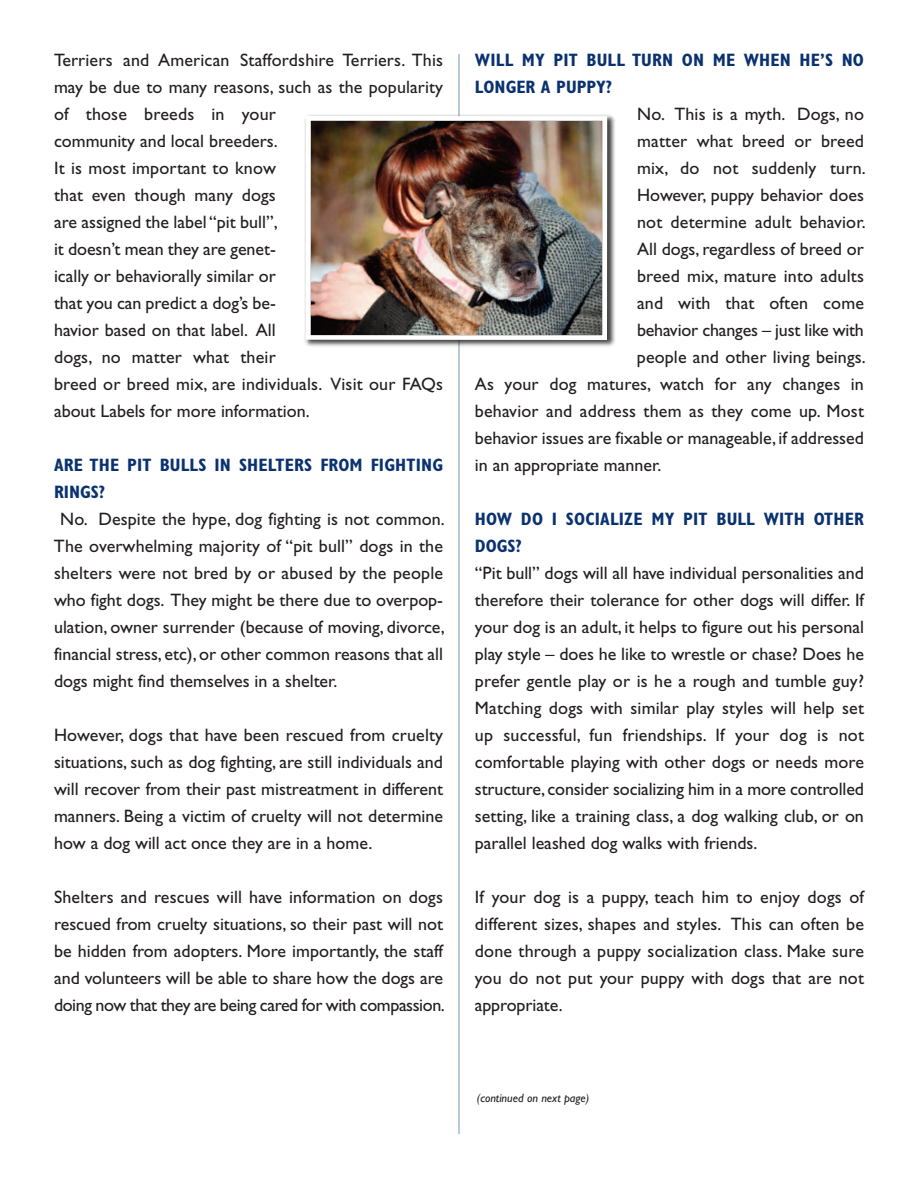
<style>
.page{position:relative;width:918px;height:1188px;background:#fff}
.page>*{position:absolute;margin:0;border:0;box-sizing:border-box;transform-origin:0 0}
.t1{font:18px/27px "Gill Sans";color:#231f20;text-align:justify}
.t2{font:700 condensed 18px/27px "Gill Sans";letter-spacing:.01em;color:#0b3270}
.t3{font:italic 12px "Gill Sans";color:#231f20}
</style>
<div class="page">
<hr style="left:459px;top:54px;width:1px;height:1080px;background:#7199b1">
<img style="left:304px;top:110px;width:311px;height:242px">
<img style="left:311px;top:121px;width:291px;height:214px">
<div style="left:306px;top:116px;width:301px;height:224px;border:4px solid #fff"></div>
<p class="t1" style="left:54px;top:48px;width:391px;text-align:left">Terriers and American Staffordshire Terriers. This may be due to many reasons, such as the popularity of those breeds in your<br>community and local breeders.<br>It is most important to know<br>that even though many dogs<br>are assigned the label “pit bull”,<br>it doesn’t mean they are genet-<br>ically or behaviorally similar or<br>that you can predict a dog’s be-<br>havior based on that label. All<br>dogs, no matter what their<br>breed or breed mix, are individuals. Visit our FAQs about Labels for more information.</p>
<p class="t2" style="left:54px;top:453px;width:391px">ARE THE PIT BULLS IN SHELTERS FROM FIGHTING<br>RINGS?</p>
<p class="t1" style="left:54px;top:507px;width:392px;text-indent:6px">No. Despite the hype, dog fighting is not common.<br>The overwhelming majority of “pit bull” dogs in the shelters were not bred by or abused by the people who fight dogs. They might be there due to overpop&shy;ulation, owner surrender (because of moving, divorce, financial stress, etc), or other common reasons that all dogs might find themselves in a shelter.</p>
<p class="t1" style="left:54px;top:723px;width:391px">However, dogs that have been rescued from cruelty situations, such as dog fighting, are still individuals and will recover from their past mistreatment in different manners. Being a victim of cruelty will not determine how a dog will act once they are in a home.</p>
<p class="t1" style="left:54px;top:885px;width:392px">Shelters and rescues will have information on dogs rescued from cruelty situations, so their past will not be hidden from adopters. More importantly, the staff and volunteers will be able to share how the dogs are doing now that they are being cared for with compassion.</p>
<p class="t2" style="left:475px;top:48px;width:391px">WILL MY PIT BULL TURN ON ME WHEN HE’S NO<br>LONGER A PUPPY?</p>
<p class="t1" style="left:637px;top:102px;width:228px">No. This is a myth. Dogs, no</p>
<p class="t1" style="left:637px;top:129px;width:228px">matter what breed or breed</p>
<p class="t1" style="left:637px;top:156px;width:230px">mix, do not suddenly turn.</p>
<p class="t1" style="left:637px;top:183px;width:228px">However, puppy behavior does</p>
<p class="t1" style="left:637px;top:210px;width:230px">not determine adult behavior.</p>
<p class="t1" style="left:637px;top:237px;width:228px">All dogs, regardless of breed or</p>
<p class="t1" style="left:637px;top:264px;width:228px">breed mix, mature into adults</p>
<p class="t1" style="left:637px;top:291px;width:228px">and with that often come</p>
<p class="t1" style="left:637px;top:318px;width:228px">behavior changes – just like with</p>
<p class="t1" style="left:637px;top:345px;width:230px">people and other living beings.</p>
<p class="t1" style="left:475px;top:372px;width:391px">As your dog matures, watch for any changes in</p>
<p class="t1" style="left:475px;top:399px;width:391px">behavior and address them as they come up. Most</p>
<p class="t1" style="left:475px;top:426px;width:391px">behavior issues are fixable or manageable, if addressed</p>
<p class="t1" style="left:475px;top:453px;width:188px">in an appropriate manner.</p>
<p class="t2" style="left:475px;top:507px;width:391px">HOW DO I SOCIALIZE MY PIT BULL WITH OTHER<br>DOGS?</p>
<p class="t1" style="left:475px;top:561px;width:391px">“Pit bull” dogs will all have individual personalities and therefore their tolerance for other dogs will differ. If your dog is an adult, it helps to figure out his personal play style – does he like to wrestle or chase? Does he prefer gentle play or is he a rough and tumble guy?<br>Matching dogs with similar play styles will help set up successful, fun friendships. If your dog is not comfortable playing with other dogs or needs more structure, consider socializing him in a more controlled setting, like a training class, a dog walking club, or on parallel leashed dog walks with friends.</p>
<p class="t1" style="left:475px;top:885px;width:391px">If your dog is a puppy, teach him to enjoy dogs of different sizes, shapes and styles. This can often be done through a puppy socialization class. Make sure you do not put your puppy with dogs that are not appropriate.</p>
<p class="t3" style="left:477px;top:1093px;width:114px">(continued on next page)</p>
</div>
